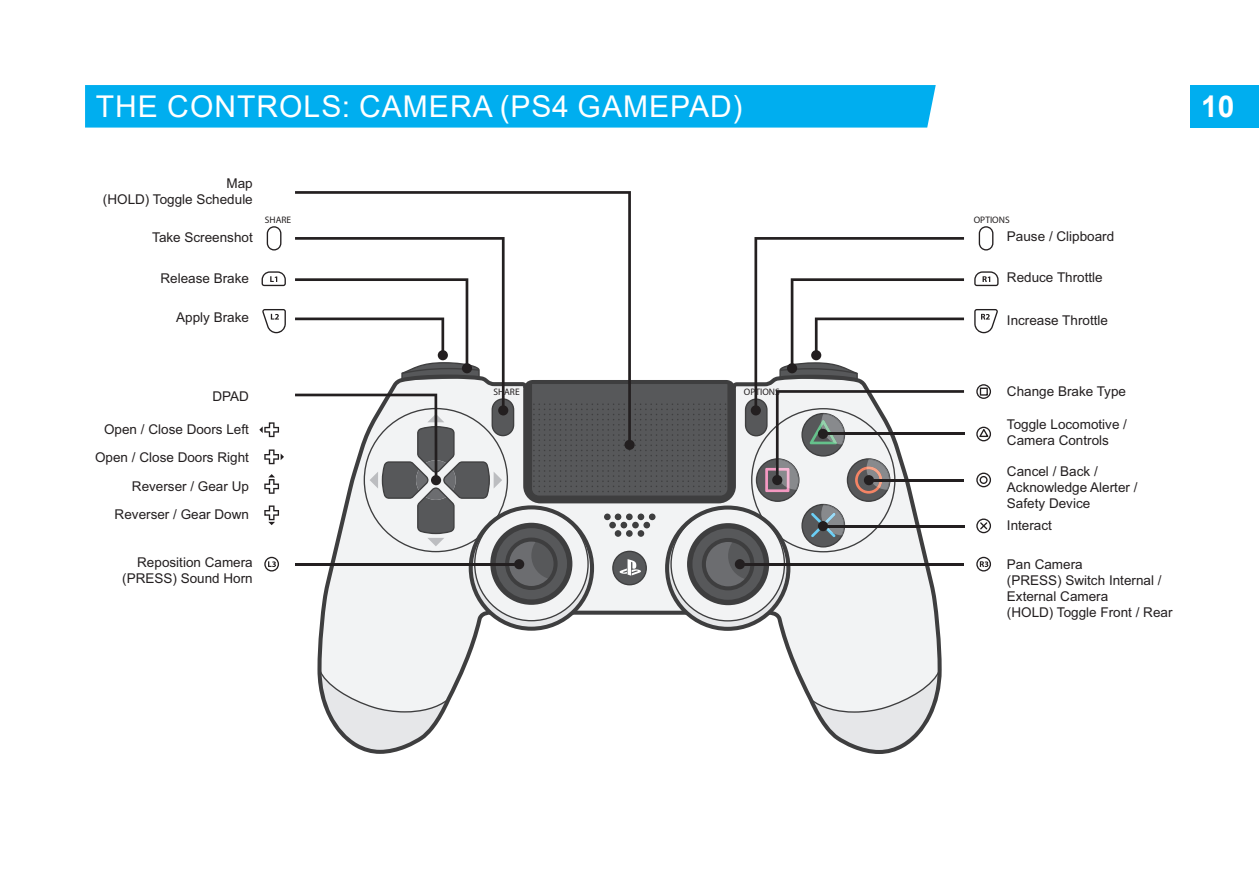
<style>
.page{position:relative;width:1259px;height:893px;background:#fff}
.page>*{position:absolute;margin:0;border:0;box-sizing:border-box;transform-origin:0 0}
.t1{font:30px "Arial";letter-spacing:.035em;color:#fff}
.t2{font:700 30px "Arial";color:#fff}
.t3{font:13.5px/16.2px "Arial";color:#231f20;text-align:right}
.t4{font:9.6px "Courier";color:#231f20}
</style>
<div class="page">
<svg style="left:317px;top:631px;width:162px;height:123px;fill:#f2f3f4"></svg>
<svg style="left:780px;top:631px;width:161px;height:123px;fill:#f2f3f4"></svg>
<svg style="left:264px;top:557px;width:15px;height:14px"></svg>
<svg style="left:295px;top:191px;width:336px;height:46px"></svg>
<svg style="left:267px;top:226px;width:14px;height:25px"></svg>
<svg style="left:976px;top:518px;width:15px;height:15px"></svg>
<svg style="left:976px;top:473px;width:15px;height:14px"></svg>
<svg style="left:976px;top:427px;width:15px;height:14px"></svg>
<svg style="left:978px;top:226px;width:15px;height:25px"></svg>
<svg style="left:976px;top:557px;width:15px;height:14px"></svg>
<svg style="left:261px;top:271px;width:25px;height:15px"></svg>
<svg style="left:262px;top:309px;width:24px;height:24px"></svg>
<svg style="left:974px;top:271px;width:24px;height:15px"></svg>
<svg style="left:974px;top:309px;width:24px;height:24px"></svg>
<svg style="left:264px;top:474px;width:15px;height:20px"></svg>
<svg style="left:259px;top:422px;width:20px;height:15px"></svg>
<svg style="left:264px;top:505px;width:15px;height:20px"></svg>
<svg style="left:264px;top:449px;width:20px;height:15px"></svg>
<svg style="left:976px;top:384px;width:15px;height:15px"></svg>
<svg style="left:295px;top:237px;width:669px;height:394px"></svg>
<div style="left:772px;top:475px;width:10px;height:10px;background:#231f20;border-radius:50%"></div>
<div style="left:85px;top:85px;width:850px;height:43px;background:#00aeef"></div>
<div style="left:1191px;top:85px;width:68px;height:43px;background:#00aeef"></div>
<p class="t1" style="left:96px;top:86px;width:648px">THE CONTROLS: CAMERA (PS4 GAMEPAD)</p>
<h1 class="t2" style="left:1201px;top:85px;width:35px">10</h1>
<p class="t3" style="left:103px;top:175px;width:151px">Map<br>(HOLD) Toggle Schedule</p>
<p class="t3" style="left:152px;top:229px;width:102px">Take Screenshot</p>
<p class="t4" style="left:265px;top:214px;width:28px">SHARE</p>
<p class="t4" style="left:973px;top:214px;width:37px">OPTIONS</p>
<p class="t3" style="left:1007px;top:228px;width:109px">Pause / Clipboard</p>
<p class="t3" style="left:1007px;top:269px;width:97px">Reduce Throttle</p>
<p class="t3" style="left:160px;top:271px;width:90px">Release Brake</p>
<p class="t3" style="left:176px;top:309px;width:74px">Apply Brake</p>
<p class="t3" style="left:1007px;top:312px;width:103px">Increase Throttle</p>
<p class="t3" style="left:212px;top:388px;width:38px">DPAD</p>
<p class="t3" style="left:95px;top:415px;width:155px;line-height:28.2px">Open / Close Doors Left<br>Open / Close Doors Right<br>Reverser / Gear Up<br>Reverser / Gear Down</p>
<p class="t3" style="left:122px;top:554px;width:132px">Reposition Camera (PRESS) Sound Horn</p>
<p class="t4" style="left:493px;top:386px;width:28px">SHARE</p>
<p class="t4" style="left:744px;top:386px;width:37px">OPTIONS</p>
<p class="t3" style="left:1007px;top:383px;width:121px">Change Brake Type</p>
<p class="t3" style="left:1007px;top:416px;width:122px;text-align:left">Toggle Locomotive /<br>Camera Controls</p>
<p class="t3" style="left:1007px;top:463px;width:132px;text-align:left">Cancel / Back /<br>Acknowledge Alerter /<br>Safety Device</p>
<p class="t3" style="left:1007px;top:517px;width:47px">Interact</p>
<p class="t3" style="left:1007px;top:556px;width:167px;text-align:left">Pan Camera<br>(PRESS) Switch Internal /<br>External Camera<br>(HOLD) Toggle Front / Rear</p>
</div>
